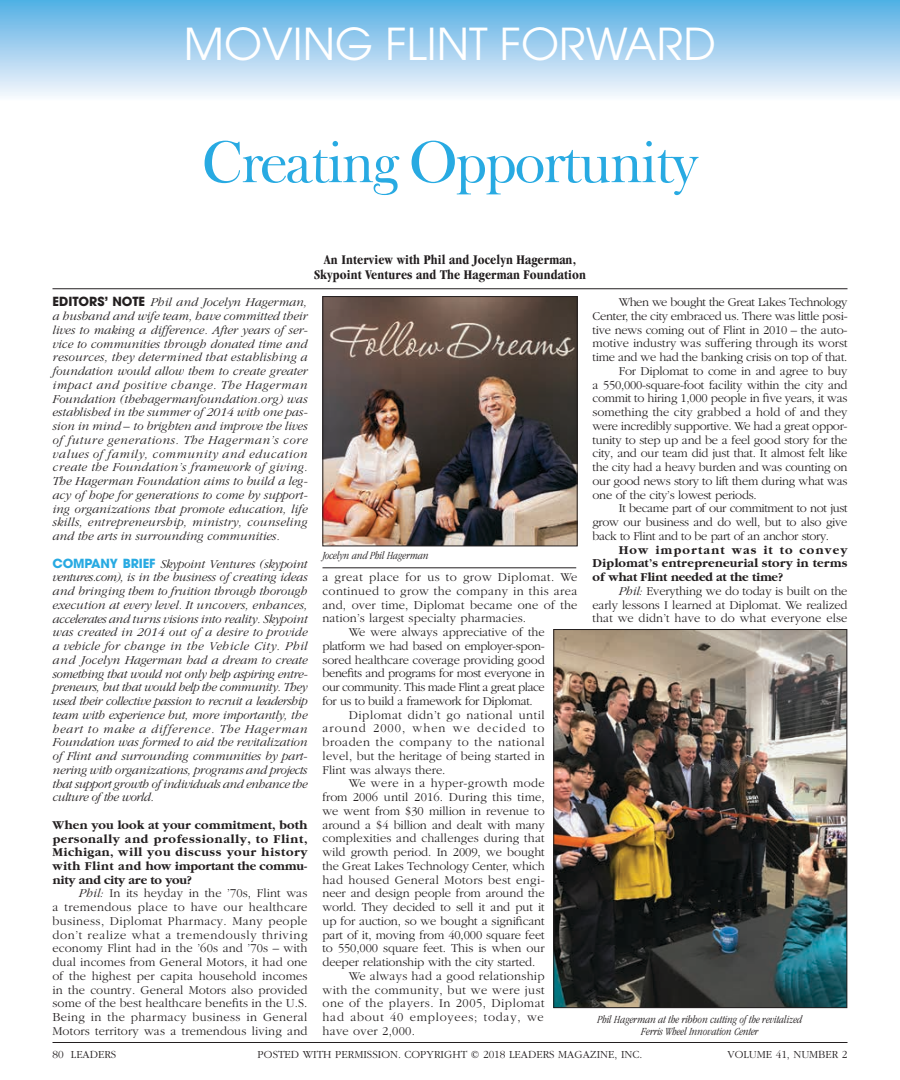
<style>
.page{position:relative;width:900px;height:1080px;background:#fff}
.page>*{position:absolute;margin:0;border:0;box-sizing:border-box;transform-origin:0 0}
.t1{font:60px "Frys Baskerville BT";letter-spacing:-.04em;color:#28aae2}
.t2{font:43.75px "Avant Garde";color:#fff}
.t3{font:700 condensed 13.75px/15px "Garamond";letter-spacing:.01em;color:#231f20;text-align:center}
.t4{font:300 12.5px/13.8px "Garamond";letter-spacing:-.01em;color:#231f20;text-align:justify}
.t5{font:italic 300 12.5px/13.8px "Garamond";color:#231f20;text-align:justify}
.t6{font:700 12.5px/13.8px "Garamond";letter-spacing:-.01em;color:#231f20;text-align:justify}
.t7{font:300 12.5px "Garamond";letter-spacing:-.03em;color:#231f20}
.t8{font:300 12.5px "Garamond";letter-spacing:.04em;color:#231f20}
.t9{font:300 12.5px "Garamond";letter-spacing:.01em;color:#231f20}
.t10{font:300 12.5px "Garamond";letter-spacing:.03em;color:#231f20}
.t11{font:300 12.5px "Garamond";letter-spacing:.02em;color:#231f20}
.t12{font:300 12.5px "Garamond";letter-spacing:-.035em;color:#231f20}
.t13{font:300 12.5px "Garamond";letter-spacing:-.04em;color:#231f20}
.t14{font:300 12.5px "Garamond";letter-spacing:.035em;color:#231f20}
.t15{font:300 12.5px "Garamond";letter-spacing:.015em;color:#231f20}
.t16{font:300 12.5px "Garamond";letter-spacing:.06em;color:#231f20}
.t17{font:300 12.5px "Garamond";letter-spacing:.08em;color:#231f20}
.t18{font:italic 300 condensed 11.25px/12.5px "Garamond";color:#231f20;text-align:center}
.t19{font:300 11.25px "Garamond";color:#231f20}
.s1{font-family:"Avant Garde";font-weight:700;font-style:normal}
.s2{font-family:"Avant Garde";font-weight:700;font-style:normal;color:#28aae2}
.s3{font-style:italic}
</style>
<div class="page">
<div style="left:0;top:0;width:900px;height:101px;background:linear-gradient(to bottom,#53aee4,#fcf9fd)"></div>
<img style="left:324px;top:298px;width:252px;height:246px">
<div style="left:322px;top:296px;width:256px;height:250px;border:1px solid #231f20"></div>
<hr style="left:322px;top:568px;width:254px;height:1px;background:#231f20">
<hr style="left:52px;top:288px;width:796px;height:1px;background:#231f20">
<img style="left:555px;top:631px;width:290px;height:375px">
<div style="left:553px;top:629px;width:294px;height:379px;border:1px solid #231f20"></div>
<hr style="left:52px;top:1042px;width:796px;height:1px;background:#231f20">
<h2 class="t2" style="left:184px;top:18px;width:534px">MOVING FLINT FORWARD</h2>
<h1 class="t1" style="left:202px;top:125px;width:498px">Creating Opportunity</h1>
<p class="t3" style="left:314px;top:252px;width:273px">An Interview with Phil and Jocelyn Hagerman,<br>Skypoint Ventures and The Hagerman Foundation</p>
<p class="t5" style="left:52px;top:296px;width:257px"><span class="s1">EDITORS’ NOTE</span> Phil and Jocelyn Hagerman, a husband and wife team, have committed their lives to making a difference. After years of ser&shy;vice to communities through donated time and resources, they determined that establishing a foundation would allow them to create greater impact and positive change. The Hagerman Foundation (thehagermanfoundation.org) was established in the summer of 2014 with one pas&shy;sion in mind – to brighten and improve the lives of future generations. The Hagerman’s core values of family, community and education create the Foundation’s framework of giving.<br>The Hagerman Foundation aims to build a leg&shy;acy of hope for generations to come by support&shy;ing organizations that promote education, life skills, entrepreneurship, ministry, counseling and the arts in surrounding communities.</p>
<p class="t5" style="left:52px;top:557px;width:257px"><span class="s2">COMPANY BRIEF</span> Skypoint Ventures (skypoint ventures.com), is in the business of creating ideas and bringing them to fruition through thorough execution at every level. It uncovers, enhances, accelerates and turns visions into reality. Skypoint was created in 2014 out of a desire to provide a vehicle for change in the Vehicle City. Phil and Jocelyn Hagerman had a dream to create something that would not only help aspiring entre&shy;preneurs, but that would help the community. They used their collective passion to recruit a leadership team with experience but, more importantly, the heart to make a difference. The Hagerman Foundation was formed to aid the revitalization of Flint and surrounding communities by part&shy;nering with organizations, programs and projects that support growth of individuals and enhance the culture of the world.</p>
<p class="t6" style="left:52px;top:818px;width:257px">When you look at your commitment, both personally and professionally, to Flint, Michigan, will you discuss your history with Flint and how important the commu&shy;nity and city are to you?</p>
<p class="t4" style="left:52px;top:887px;width:257px;text-indent:26px"><span class="s3">Phil:</span> In its heyday in the ’70s, Flint was a tremendous place to have our healthcare business, Diplomat Pharmacy. Many people don’t realize what a tremendously thriving economy Flint had in the ’60s and ’70s – with dual incomes from General Motors, it had one of the highest per capita household incomes in the country. General Motors also provided some of the best healthcare benefits in the U.S.<br>Being in the pharmacy business in General Motors territory was a tremendous living and</p>
<p class="t18" style="left:323px;top:549px;width:108px">Jocelyn and Phil Hagerman</p>
<p class="t14" style="left:322px;top:571px;width:256px">a great place for us to grow Diplomat. We</p>
<p class="t10" style="left:322px;top:584px;width:257px">continued to grow the company in this area</p>
<p class="t9" style="left:322px;top:598px;width:256px">and, over time, Diplomat became one of the</p>
<p class="t9" style="left:322px;top:612px;width:205px">nation’s largest specialty pharmacies.</p>
<p class="t4" style="left:349px;top:626px;width:197px">We were always appreciative of the</p>
<p class="t7" style="left:322px;top:639px;width:224px">platform we had based on employer-spon-</p>
<p class="t4" style="left:322px;top:653px;width:224px">sored healthcare coverage providing good</p>
<p class="t7" style="left:322px;top:667px;width:224px">benefits and programs for most everyone in</p>
<p class="t12" style="left:322px;top:681px;width:224px">our community. This made Flint a great place</p>
<p class="t7" style="left:322px;top:694px;width:212px">for us to build a framework for Diplomat.</p>
<p class="t8" style="left:349px;top:708px;width:197px">Diplomat didn’t go national until</p>
<p class="t17" style="left:322px;top:722px;width:224px">around 2000, when we decided to</p>
<p class="t8" style="left:322px;top:736px;width:224px">broaden the company to the national</p>
<p class="t4" style="left:322px;top:749px;width:224px">level, but the heritage of being started in</p>
<p class="t4" style="left:322px;top:763px;width:125px">Flint was always there.</p>
<p class="t10" style="left:349px;top:777px;width:197px">We were in a hyper-growth mode</p>
<p class="t15" style="left:322px;top:791px;width:224px">from 2006 until 2016. During this time,</p>
<p class="t4" style="left:322px;top:804px;width:224px">we went from $30 million in revenue to</p>
<p class="t4" style="left:322px;top:818px;width:224px">around a $4 billion and dealt with many</p>
<p class="t9" style="left:322px;top:832px;width:224px">complexities and challenges during that</p>
<p class="t4" style="left:322px;top:846px;width:224px">wild growth period. In 2009, we bought</p>
<p class="t4" style="left:322px;top:859px;width:224px">the Great Lakes Technology Center, which</p>
<p class="t10" style="left:322px;top:873px;width:224px">had housed General Motors best engi-</p>
<p class="t4" style="left:322px;top:887px;width:224px">neer and design people from around the</p>
<p class="t4" style="left:322px;top:901px;width:224px">world. They decided to sell it and put it</p>
<p class="t4" style="left:322px;top:914px;width:224px">up for auction, so we bought a significant</p>
<p class="t4" style="left:322px;top:928px;width:224px">part of it, moving from 40,000 square feet</p>
<p class="t4" style="left:322px;top:942px;width:224px">to 550,000 square feet. This is when our</p>
<p class="t4" style="left:322px;top:956px;width:214px">deeper relationship with the city started.</p>
<p class="t11" style="left:349px;top:969px;width:197px">We always had a good relationship</p>
<p class="t8" style="left:322px;top:983px;width:224px">with the community, but we were just</p>
<p class="t8" style="left:322px;top:997px;width:224px">one of the players. In 2005, Diplomat</p>
<p class="t16" style="left:322px;top:1011px;width:223px">had about 40 employees; today, we</p>
<p class="t11" style="left:322px;top:1024px;width:94px">have over 2,000.</p>
<p class="t13" style="left:619px;top:296px;width:230px">When we bought the Great Lakes Technology</p>
<p class="t4" style="left:593px;top:309px;width:257px">Center, the city embraced us. There was little posi-</p>
<p class="t4" style="left:593px;top:323px;width:256px">tive news coming out of Flint in 2010 – the auto-</p>
<p class="t4" style="left:593px;top:337px;width:256px">motive industry was suffering through its worst</p>
<p class="t4" style="left:593px;top:351px;width:257px">time and we had the banking crisis on top of that.</p>
<p class="t4" style="left:619px;top:364px;width:230px">For Diplomat to come in and agree to buy</p>
<p class="t4" style="left:593px;top:378px;width:257px">a 550,000-square-foot facility within the city and</p>
<p class="t4" style="left:593px;top:392px;width:257px">commit to hiring 1,000 people in five years, it was</p>
<p class="t4" style="left:593px;top:406px;width:257px">something the city grabbed a hold of and they</p>
<p class="t4" style="left:593px;top:419px;width:257px">were incredibly supportive. We had a great oppor-</p>
<p class="t4" style="left:593px;top:433px;width:257px">tunity to step up and be a feel good story for the</p>
<p class="t4" style="left:593px;top:447px;width:257px">city, and our team did just that. It almost felt like</p>
<p class="t4" style="left:593px;top:461px;width:257px">the city had a heavy burden and was counting on</p>
<p class="t4" style="left:593px;top:474px;width:257px">our good news story to lift them during what was</p>
<p class="t4" style="left:593px;top:488px;width:166px">one of the city’s lowest periods.</p>
<p class="t7" style="left:619px;top:502px;width:230px">It became part of our commitment to not just</p>
<p class="t4" style="left:593px;top:516px;width:256px">grow our business and do well, but to also give</p>
<p class="t7" style="left:593px;top:529px;width:238px">back to Flint and to be part of an anchor story.</p>
<p class="t6" style="left:593px;top:543px;width:257px;text-indent:26px">How important was it to convey Diplomat’s entrepreneurial story in terms of what Flint needed at the time?</p>
<p class="t4" style="left:593px;top:584px;width:257px;text-indent:26px"><span class="s3">Phil:</span> Everything we do today is built on the early lessons I learned at Diplomat. We realized that we didn’t have to do what everyone else</p>
<p class="t18" style="left:597px;top:1013px;width:206px">Phil Hagerman at the ribbon cutting of the revitalized<br>Ferris Wheel Innovation Center</p>
<p class="t19" style="left:52px;top:1048px;width:65px">80 LEADERS</p>
<p class="t19" style="left:258px;top:1048px;width:386px">POSTED WITH PERMISSION. COPYRIGHT © 2018 LEADERS MAGAZINE, INC.</p>
<p class="t19" style="left:728px;top:1048px;width:121px">VOLUME 41, NUMBER 2</p>
</div>
